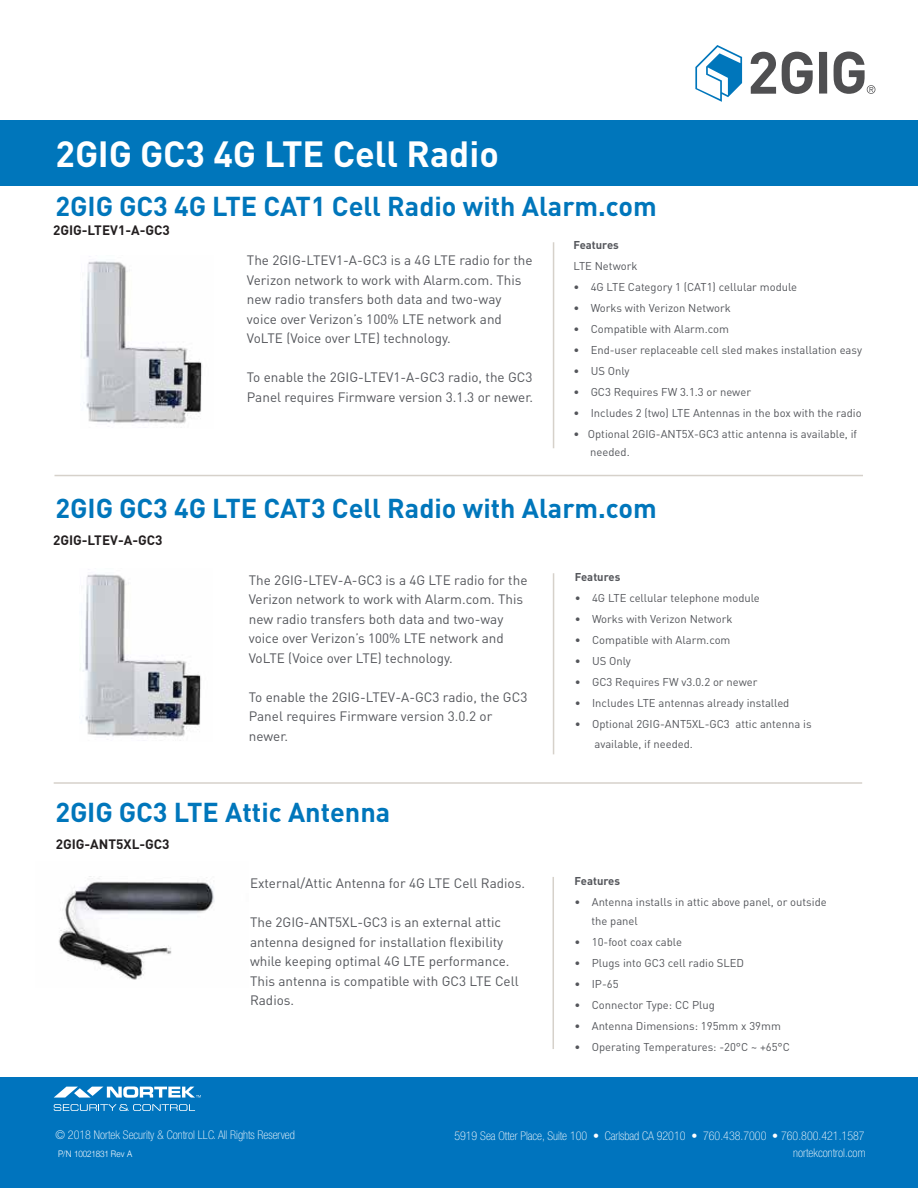
<style>
.page{position:relative;width:918px;height:1188px;background:#fff}
.page>*{position:absolute;margin:0;border:0;box-sizing:border-box;transform-origin:0 0}
.t1{font:700 36px "DIN Pro";color:#fff}
.t2{font:700 27px "DIN Pro";color:#0076bb}
.t3{font:italic 300 15px "Helvetica Neue";color:#4f4f51}
.t4{font:13.5px/19.5px "DIN Pro";color:#54565b}
.t5{font:700 13.5px "DIN Pro";color:#231f20}
.t6{font:100 condensed 12px/17.5px "Helvetica Neue LT Std";color:#fff;text-align:right}
.t7{font:11.25px/19.5px "DIN Pro";color:#54565b}
.t8{font:700 11.25px "DIN Pro";color:#54565b}
.t9{font:300 9px "Helvetica Neue";letter-spacing:-.025em;color:#fff;scale:.9 1}
</style>
<div class="page">
<div style="left:0;top:1077px;width:918px;height:111px;background:#0074be"></div>
<div style="left:0;top:120px;width:918px;height:65px;background:#0076bb"></div>
<svg style="left:751px;top:52px;width:25px;height:42px"></svg>
<svg style="left:782px;top:52px;width:31px;height:42px"></svg>
<div style="left:819px;top:52px;width:8px;height:42px;background:#4f4f51"></div>
<svg style="left:695px;top:45px;width:47px;height:57px"></svg>
<svg style="left:833px;top:51px;width:42px;height:43px"></svg>
<svg style="left:54px;top:1104px;width:141px;height:7px"></svg>
<svg style="left:54px;top:1086px;width:147px;height:12px"></svg>
<hr style="left:553px;top:242px;width:1px;height:206px;background:#d6d1ca">
<hr style="left:553px;top:573px;width:1px;height:181px;background:#d6d1ca">
<hr style="left:55px;top:475px;width:808px;height:1px;background:#d6d1ca">
<hr style="left:54px;top:782px;width:808px;height:2px;background:#d6d1ca">
<hr style="left:553px;top:877px;width:1px;height:172px;background:#d6d1ca">
<img style="left:83px;top:261px;width:119px;height:166px">
<img style="left:82px;top:574px;width:119px;height:166px">
<img style="left:58px;top:876px;width:157px;height:104px">
<h1 class="t1" style="left:55px;top:130px;width:445px">2GIG GC3 4G LTE Cell Radio</h1>
<h2 class="t2" style="left:56px;top:187px;width:603px">2GIG GC3 4G LTE CAT1 Cell Radio with Alarm.com</h2>
<p class="t8" style="left:573px;top:237px;width:47px">Features</p>
<p class="t7" style="left:573px;top:255px;width:66px">LTE Network</p>
<p class="t7" style="left:573px;top:276px;width:225px">• 4G LTE Category 1 (CAT1) cellular module</p>
<p class="t7" style="left:573px;top:297px;width:159px">• Works with Verizon Network</p>
<p class="t7" style="left:573px;top:318px;width:157px">• Compatible with Alarm.com</p>
<p class="t7" style="left:573px;top:339px;width:290px">• End-user replaceable cell sled makes installation easy</p>
<p class="t7" style="left:573px;top:360px;width:58px">• US Only</p>
<p class="t7" style="left:573px;top:381px;width:179px">• GC3 Requires FW 3.1.3 or newer</p>
<p class="t7" style="left:573px;top:402px;width:290px">• Includes 2 (two) LTE Antennas in the box with the radio</p>
<p class="t7" style="left:590px;top:424px;width:268px;line-height:18px;text-indent:-17px">• Optional 2GIG-ANT5X-GC3 attic antenna is available, if needed.</p>
<p class="t5" style="left:53px;top:220px;width:118px">2GIG-LTEV1-A-GC3</p>
<p class="t4" style="left:247px;top:250px;width:287px">The 2GIG-LTEV1-A-GC3 is a 4G LTE radio for the Verizon network to work with Alarm.com. This new radio transfers both data and two-way voice over Verizon’s 100% LTE network and VoLTE (Voice over LTE) technology.</p>
<p class="t4" style="left:247px;top:367px;width:288px">To enable the 2GIG-LTEV1-A-GC3 radio, the GC3<br>Panel requires Firmware version 3.1.3 or newer.</p>
<h2 class="t2" style="left:56px;top:490px;width:603px">2GIG GC3 4G LTE CAT3 Cell Radio with Alarm.com</h2>
<p class="t5" style="left:53px;top:531px;width:111px">2GIG-LTEV-A-GC3</p>
<p class="t4" style="left:249px;top:570px;width:280px">The 2GIG-LTEV-A-GC3 is a 4G LTE radio for the Verizon network to work with Alarm.com. This new radio transfers both data and two-way voice over Verizon’s 100% LTE network and VoLTE (Voice over LTE) technology.</p>
<p class="t4" style="left:249px;top:687px;width:280px">To enable the 2GIG-LTEV-A-GC3 radio, the GC3<br>Panel requires Firmware version 3.0.2 or newer.</p>
<h2 class="t2" style="left:55px;top:794px;width:336px">2GIG GC3 LTE Attic Antenna</h2>
<p class="t5" style="left:56px;top:835px;width:115px">2GIG-ANT5XL-GC3</p>
<p class="t4" style="left:250px;top:873px;width:277px">External/Attic Antenna for 4G LTE Cell Radios.</p>
<p class="t4" style="left:250px;top:912px;width:270px">The 2GIG-ANT5XL-GC3 is an external attic antenna designed for installation flexibility while keeping optimal 4G LTE performance.<br>This antenna is compatible with GC3 LTE Cell Radios.</p>
<p class="t8" style="left:575px;top:570px;width:47px">Features</p>
<p class="t7" style="left:575px;top:588px;width:187px">• 4G LTE cellular telephone module</p>
<p class="t7" style="left:575px;top:609px;width:159px">• Works with Verizon Network</p>
<p class="t7" style="left:575px;top:630px;width:157px">• Compatible with Alarm.com</p>
<p class="t7" style="left:575px;top:651px;width:58px">• US Only</p>
<p class="t7" style="left:575px;top:672px;width:184px">• GC3 Requires FW v3.0.2 or newer</p>
<p class="t7" style="left:575px;top:693px;width:216px">• Includes LTE antennas already installed</p>
<p class="t7" style="left:595px;top:714px;width:219px;text-indent:-20px">• Optional 2GIG-ANT5XL-GC3 attic antenna is available, if needed.</p>
<p class="t8" style="left:575px;top:873px;width:47px">Features</p>
<p class="t7" style="left:591px;top:892px;width:237px;text-indent:-17px">• Antenna installs in attic above panel, or outside the panel</p>
<p class="t7" style="left:575px;top:932px;width:109px">• 10-foot coax cable</p>
<p class="t7" style="left:575px;top:953px;width:171px">• Plugs into GC3 cell radio SLED</p>
<p class="t7" style="left:575px;top:974px;width:45px">• IP-65</p>
<p class="t7" style="left:575px;top:995px;width:142px">• Connector Type: CC Plug</p>
<p class="t7" style="left:575px;top:1016px;width:208px">• Antenna Dimensions: 195mm x 39mm</p>
<p class="t7" style="left:575px;top:1037px;width:217px">• Operating Temperatures: -20°C ~ +65°C</p>
<p class="t6" style="left:55px;top:1125px;width:241px">© 2018 Nortek Security &amp; Control LLC. All Rights Reserved</p>
<p class="t6" style="left:454px;top:1126px;width:413px">5919 Sea Otter Place, Suite 100 • Carlsbad CA 92010 • 760.438.7000 • 760.800.421.1587 nortekcontrol.com</p>
<p class="t3" style="left:458px;top:1115px;width:6px">.</p>
<p class="t9" style="left:58px;top:1146px;width:84px">P/N 10021831 Rev A</p>
</div>
